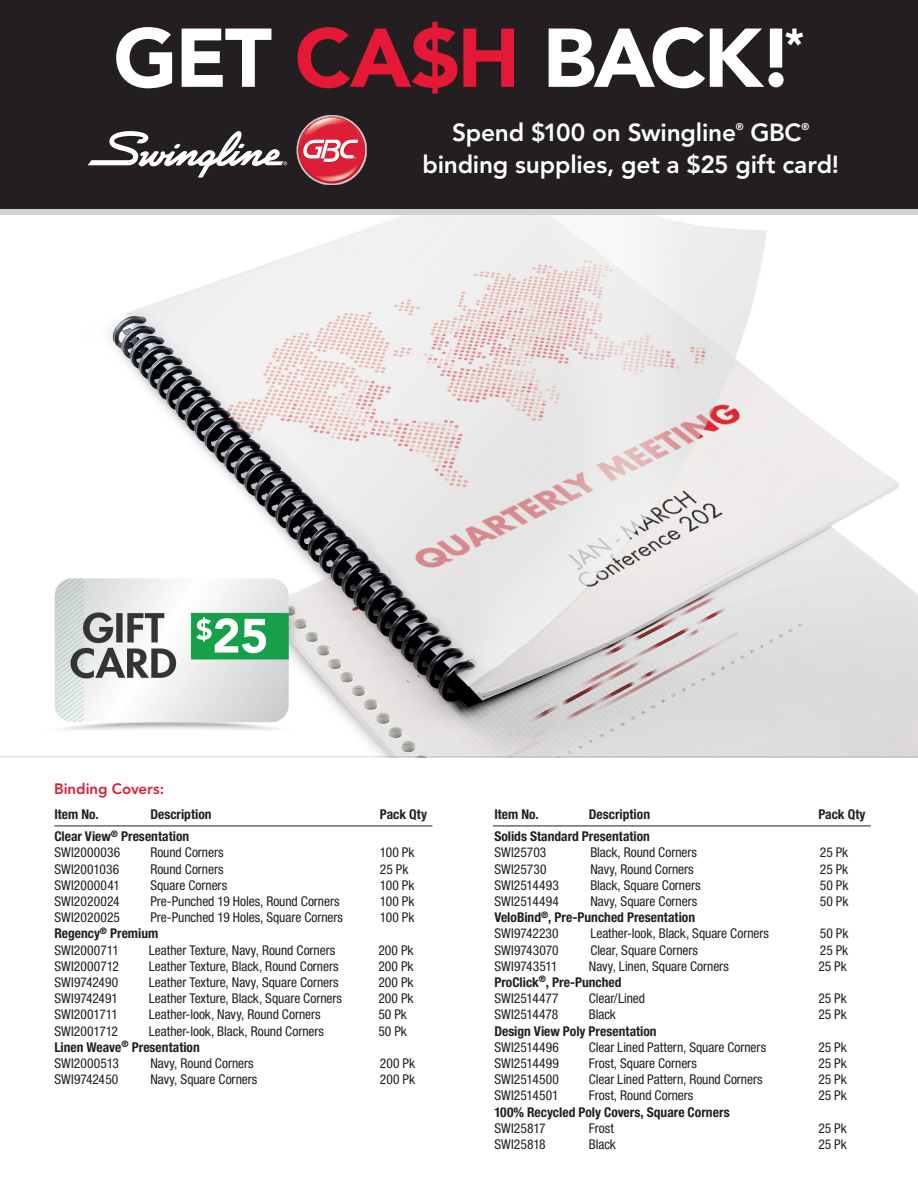
<style>
.page{position:relative;width:918px;height:1188px;background:#fff}
.page>*{position:absolute;margin:0;border:0;box-sizing:border-box;transform-origin:0 0}
.t1{font:900 82.35px "Avenir LT Std";letter-spacing:-.03em;color:#fff}
.body{font:800 24.6px "Avenir LT Std";letter-spacing:-.01em;color:#fff}
.body-2{font:800 15px "Avenir LT Std";color:#dc1d36}
.t2{font:condensed 13.5px "Helvetica Neue LT Std";color:#231f20}
.t3{font:700 condensed 13.5px "Helvetica Neue LT Std";color:#231f20}
.body-3{font:800 9.75px "Avenir LT Std";color:#fff}
.s1{color:#e51836}
</style>
<div class="page">
<img style="left:54px;top:215px;width:864px;height:541px">
<div style="left:0;top:0;width:918px;height:213px;background:#231f20"></div>
<div style="left:0;top:209px;width:918px;height:6px;background:#d1d2d4"></div>
<svg style="left:297px;top:115px;width:70px;height:70px"></svg>
<img style="left:321px;top:175px;width:29px;height:6px">
<svg style="left:88px;top:131px;width:199px;height:46px"></svg>
<hr style="left:0;top:756px;width:918px;height:2px;background:#231f20">
<hr style="left:54px;top:826px;width:378px;height:1px;background:#231f20">
<hr style="left:493px;top:826px;width:378px;height:1px;background:#231f20">
<p class="t1" style="left:113px;top:8px;width:693px">GET <span class="s1">CA$H</span> BACK!<sup>*</sup></p>
<p class="body" style="left:452px;top:118px;width:286px">Spend $100 on Swingline</p>
<p class="body-3" style="left:736px;top:121px;width:9px">®</p>
<p class="body" style="left:750px;top:118px;width:52px">GBC</p>
<p class="body-3" style="left:802px;top:121px;width:9px">®</p>
<p class="body" style="left:422px;top:150px;width:418px">binding supplies, get a $25 gift card!</p>
<p class="body-2" style="left:54px;top:780px;width:112px">Binding Covers:</p>
<p class="t3" style="left:54px;top:806px;width:46px">Item No.</p>
<p class="t3" style="left:150px;top:806px;width:63px">Description</p>
<p class="t3" style="left:380px;top:806px;width:49px">Pack Qty</p>
<p class="t3" style="left:54px;top:828px;width:136px">Clear View<sup>®</sup> Presentation</p>
<p class="t2" style="left:54px;top:845px;width:68px">SWI2000036</p>
<p class="t2" style="left:150px;top:845px;width:75px">Round Corners</p>
<p class="t2" style="left:380px;top:845px;width:36px">100 Pk</p>
<p class="t2" style="left:54px;top:861px;width:66px">SWI2001036</p>
<p class="t2" style="left:150px;top:861px;width:75px">Round Corners</p>
<p class="t2" style="left:380px;top:861px;width:30px">25 Pk</p>
<p class="t2" style="left:54px;top:877px;width:67px">SWI2000041</p>
<p class="t2" style="left:150px;top:877px;width:78px">Square Corners</p>
<p class="t2" style="left:380px;top:877px;width:36px">100 Pk</p>
<p class="t2" style="left:54px;top:893px;width:67px">SWI2020024</p>
<p class="t2" style="left:150px;top:893px;width:191px">Pre-Punched 19 Holes, Round Corners</p>
<p class="t2" style="left:380px;top:893px;width:36px">100 Pk</p>
<p class="t2" style="left:54px;top:910px;width:67px">SWI2020025</p>
<p class="t2" style="left:150px;top:910px;width:194px">Pre-Punched 19 Holes, Square Corners</p>
<p class="t2" style="left:380px;top:910px;width:36px">100 Pk</p>
<p class="t3" style="left:54px;top:925px;width:105px">Regency<sup>®</sup> Premium</p>
<p class="t2" style="left:54px;top:942px;width:66px">SWI2000711</p>
<p class="t2" style="left:149px;top:942px;width:188px">Leather Texture, Navy, Round Corners</p>
<p class="t2" style="left:378px;top:942px;width:37px">200 Pk</p>
<p class="t2" style="left:54px;top:958px;width:66px">SWI2000712</p>
<p class="t2" style="left:149px;top:958px;width:191px">Leather Texture, Black, Round Corners</p>
<p class="t2" style="left:378px;top:958px;width:37px">200 Pk</p>
<p class="t2" style="left:54px;top:974px;width:66px">SWI9742490</p>
<p class="t2" style="left:149px;top:974px;width:191px">Leather Texture, Navy, Square Corners</p>
<p class="t2" style="left:378px;top:974px;width:37px">200 Pk</p>
<p class="t2" style="left:54px;top:991px;width:65px">SWI9742491</p>
<p class="t2" style="left:149px;top:991px;width:195px">Leather Texture, Black, Square Corners</p>
<p class="t2" style="left:378px;top:991px;width:37px">200 Pk</p>
<p class="t2" style="left:54px;top:1007px;width:65px">SWI2001711</p>
<p class="t2" style="left:149px;top:1007px;width:173px">Leather-look, Navy, Round Corners</p>
<p class="t2" style="left:378px;top:1007px;width:30px">50 Pk</p>
<p class="t2" style="left:54px;top:1023px;width:65px">SWI2001712</p>
<p class="t2" style="left:149px;top:1023px;width:177px">Leather-look, Black, Round Corners</p>
<p class="t2" style="left:378px;top:1023px;width:30px">50 Pk</p>
<p class="t3" style="left:54px;top:1039px;width:147px">Linen Weave<sup>®</sup> Presentation</p>
<p class="t2" style="left:54px;top:1055px;width:66px">SWI2000513</p>
<p class="t2" style="left:150px;top:1055px;width:105px">Navy, Round Corners</p>
<p class="t2" style="left:380px;top:1055px;width:37px">200 Pk</p>
<p class="t2" style="left:54px;top:1072px;width:66px">SWI9742450</p>
<p class="t2" style="left:150px;top:1072px;width:108px">Navy, Square Corners</p>
<p class="t2" style="left:380px;top:1072px;width:37px">200 Pk</p>
<p class="t3" style="left:494px;top:806px;width:46px">Item No.</p>
<p class="t3" style="left:589px;top:806px;width:63px">Description</p>
<p class="t3" style="left:818px;top:806px;width:49px">Pack Qty</p>
<p class="t3" style="left:494px;top:828px;width:157px">Solids Standard Presentation</p>
<p class="t2" style="left:494px;top:845px;width:54px">SWI25703</p>
<p class="t2" style="left:590px;top:845px;width:108px">Black, Round Corners</p>
<p class="t2" style="left:820px;top:845px;width:30px">25 Pk</p>
<p class="t2" style="left:494px;top:861px;width:54px">SWI25730</p>
<p class="t2" style="left:590px;top:861px;width:105px">Navy, Round Corners</p>
<p class="t2" style="left:820px;top:861px;width:30px">25 Pk</p>
<p class="t2" style="left:494px;top:877px;width:66px">SWI2514493</p>
<p class="t2" style="left:590px;top:877px;width:112px">Black, Square Corners</p>
<p class="t2" style="left:820px;top:877px;width:30px">50 Pk</p>
<p class="t2" style="left:494px;top:893px;width:66px">SWI2514494</p>
<p class="t2" style="left:590px;top:893px;width:108px">Navy, Square Corners</p>
<p class="t2" style="left:820px;top:893px;width:30px">50 Pk</p>
<p class="t3" style="left:494px;top:909px;width:202px">VeloBind<sup>®</sup>, Pre-Punched Presentation</p>
<p class="t2" style="left:494px;top:926px;width:66px">SWI9742230</p>
<p class="t2" style="left:590px;top:926px;width:180px">Leather-look, Black, Square Corners</p>
<p class="t2" style="left:820px;top:926px;width:30px">50 Pk</p>
<p class="t2" style="left:494px;top:942px;width:66px">SWI9743070</p>
<p class="t2" style="left:590px;top:942px;width:109px">Clear, Square Corners</p>
<p class="t2" style="left:820px;top:942px;width:30px">25 Pk</p>
<p class="t2" style="left:494px;top:958px;width:65px">SWI9743511</p>
<p class="t2" style="left:589px;top:958px;width:142px">Navy, Linen, Square Corners</p>
<p class="t2" style="left:818px;top:958px;width:30px">25 Pk</p>
<p class="t3" style="left:494px;top:974px;width:129px">ProClick<sup>®</sup>, Pre-Punched</p>
<p class="t2" style="left:494px;top:991px;width:66px">SWI2514477</p>
<p class="t2" style="left:589px;top:991px;width:58px">Clear/Lined</p>
<p class="t2" style="left:818px;top:991px;width:30px">25 Pk</p>
<p class="t2" style="left:494px;top:1007px;width:65px">SWI2514478</p>
<p class="t2" style="left:589px;top:1007px;width:29px">Black</p>
<p class="t2" style="left:818px;top:1007px;width:30px">25 Pk</p>
<p class="t3" style="left:494px;top:1023px;width:164px">Design View Poly Presentation</p>
<p class="t2" style="left:494px;top:1039px;width:66px">SWI2514496</p>
<p class="t2" style="left:589px;top:1039px;width:179px">Clear Lined Pattern, Square Corners</p>
<p class="t2" style="left:818px;top:1039px;width:30px">25 Pk</p>
<p class="t2" style="left:494px;top:1055px;width:66px">SWI2514499</p>
<p class="t2" style="left:589px;top:1055px;width:110px">Frost, Square Corners</p>
<p class="t2" style="left:818px;top:1055px;width:30px">25 Pk</p>
<p class="t2" style="left:494px;top:1072px;width:66px">SWI2514500</p>
<p class="t2" style="left:589px;top:1072px;width:175px">Clear Lined Pattern, Round Corners</p>
<p class="t2" style="left:818px;top:1072px;width:30px">25 Pk</p>
<p class="t2" style="left:494px;top:1088px;width:66px">SWI2514501</p>
<p class="t2" style="left:589px;top:1088px;width:106px">Frost, Round Corners</p>
<p class="t2" style="left:818px;top:1088px;width:30px">25 Pk</p>
<p class="t3" style="left:494px;top:1104px;width:237px">100% Recycled Poly Covers, Square Corners</p>
<p class="t2" style="left:494px;top:1120px;width:53px">SWI25817</p>
<p class="t2" style="left:589px;top:1120px;width:27px">Frost</p>
<p class="t2" style="left:818px;top:1120px;width:30px">25 Pk</p>
<p class="t2" style="left:494px;top:1136px;width:53px">SWI25818</p>
<p class="t2" style="left:589px;top:1136px;width:29px">Black</p>
<p class="t2" style="left:818px;top:1136px;width:30px">25 Pk</p>
</div>
